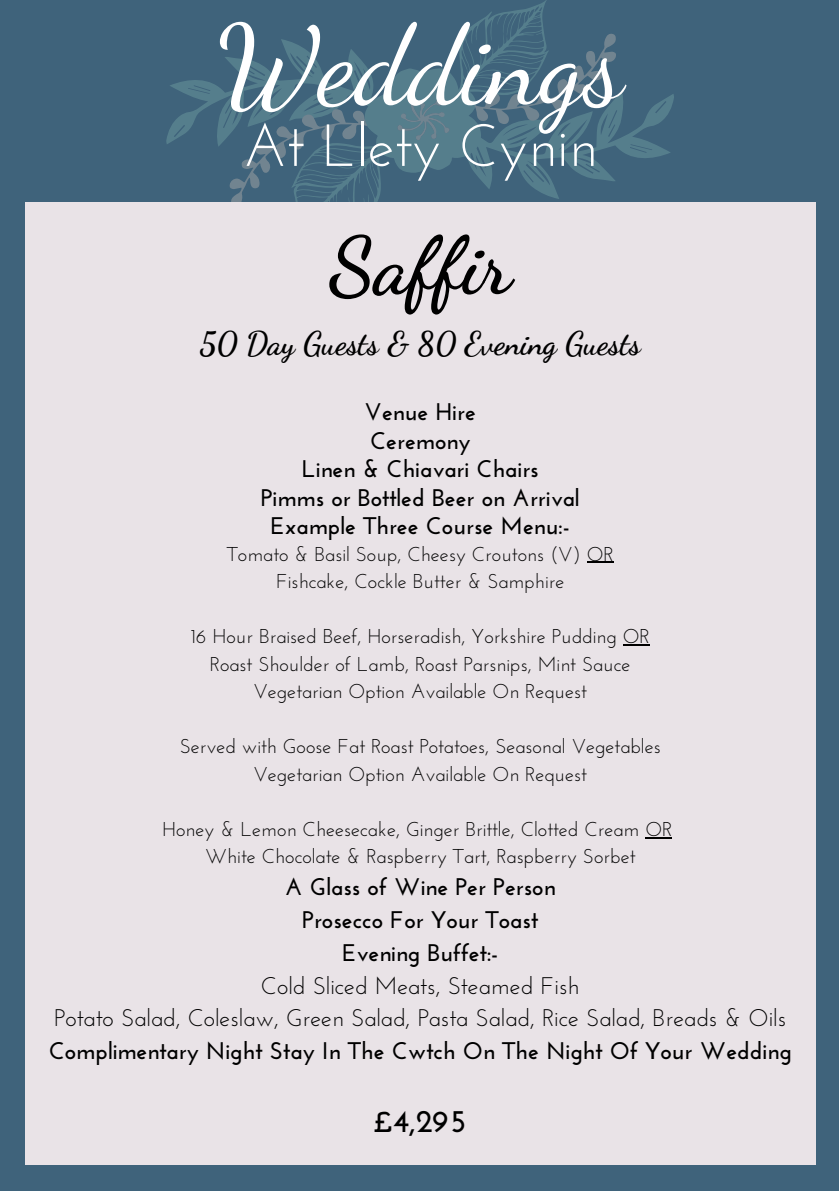
<style>
.page{position:relative;width:839px;height:1191px;background:#fff}
.page>*{position:absolute;margin:0;border:0;box-sizing:border-box;transform-origin:0 0}
.t1{font:112px "Dancing Script";color:#fff}
.t2{font:700 80px "Dancing Script";color:#000}
.t3{font:59.2px "Josefin Sans";color:#fff}
.t4{font:700 32px "Dancing Script";color:#000}
.t5{font:700 32px "Josefin Sans";color:#000}
.t6{font:700 24px/28.6px "Josefin Sans";color:#000;text-align:center}
.t7{font:24px/32.8px "Josefin Sans";color:#000;text-align:center}
.t8{font:20px/27.6px "Josefin Sans";color:#000;text-align:center}
</style>
<div class="page">
<div style="left:0;top:0;width:838px;height:1191px;background:#3f637b"></div>
<svg style="left:166px;top:0;width:508px;height:202px"></svg>
<div style="left:25px;top:202px;width:790px;height:963px;background:#e9e3e7"></div>
<svg style="left:587px;top:562px;width:26px;height:1px"></svg>
<svg style="left:623px;top:644px;width:26px;height:1px"></svg>
<svg style="left:645px;top:837px;width:27px;height:1px"></svg>
<h1 class="t1" style="left:217px;top:-1px;width:408px">Weddings</h1>
<h3 class="t3" style="left:243px;top:122px;width:356px">At Llety Cynin</h3>
<h2 class="t2" style="left:329px;top:219px;width:184px">Saffir</h2>
<h3 class="t4" style="left:200px;top:325px;width:442px">50 Day Guests &amp; 80 Evening Guests</h3>
<p class="t6" style="left:261px;top:400px;width:320px">Venue Hire<br>Ceremony<br>Linen &amp; Chiavari Chairs<br>Pimms or Bottled Beer on Arrival<br>Example Three Course Menu:-</p>
<p class="t8" style="left:227px;top:542px;width:388px">Tomato &amp; Basil Soup, Cheesy Croutons (V) OR<br>Fishcake, Cockle Butter &amp; Samphire</p>
<p class="t8" style="left:191px;top:625px;width:460px">16 Hour Braised Beef, Horseradish, Yorkshire Pudding OR<br>Roast Shoulder of Lamb, Roast Parsnips, Mint Sauce<br>Vegetarian Option Available On Request</p>
<p class="t8" style="left:180px;top:735px;width:482px">Served with Goose Fat Roast Potatoes, Seasonal Vegetables<br>Vegetarian Option Available On Request</p>
<p class="t8" style="left:162px;top:817px;width:511px">Honey &amp; Lemon Cheesecake, Ginger Brittle, Clotted Cream OR<br>White Chocolate &amp; Raspberry Tart, Raspberry Sorbet</p>
<p class="t6" style="left:285px;top:873px;width:272px;line-height:32.8px">A Glass of Wine Per Person<br>Prosecco For Your Toast<br>Evening Buffet:-</p>
<p class="t7" style="left:54px;top:971px;width:733px">Cold Sliced Meats, Steamed Fish<br>Potato Salad, Coleslaw, Green Salad, Pasta Salad, Rice Salad, Breads &amp; Oils</p>
<p class="t6" style="left:49px;top:1039px;width:744px">Complimentary Night Stay In The Cwtch On The Night Of Your Wedding</p>
<h3 class="t5" style="left:374px;top:1108px;width:94px">£4,295</h3>
</div>
